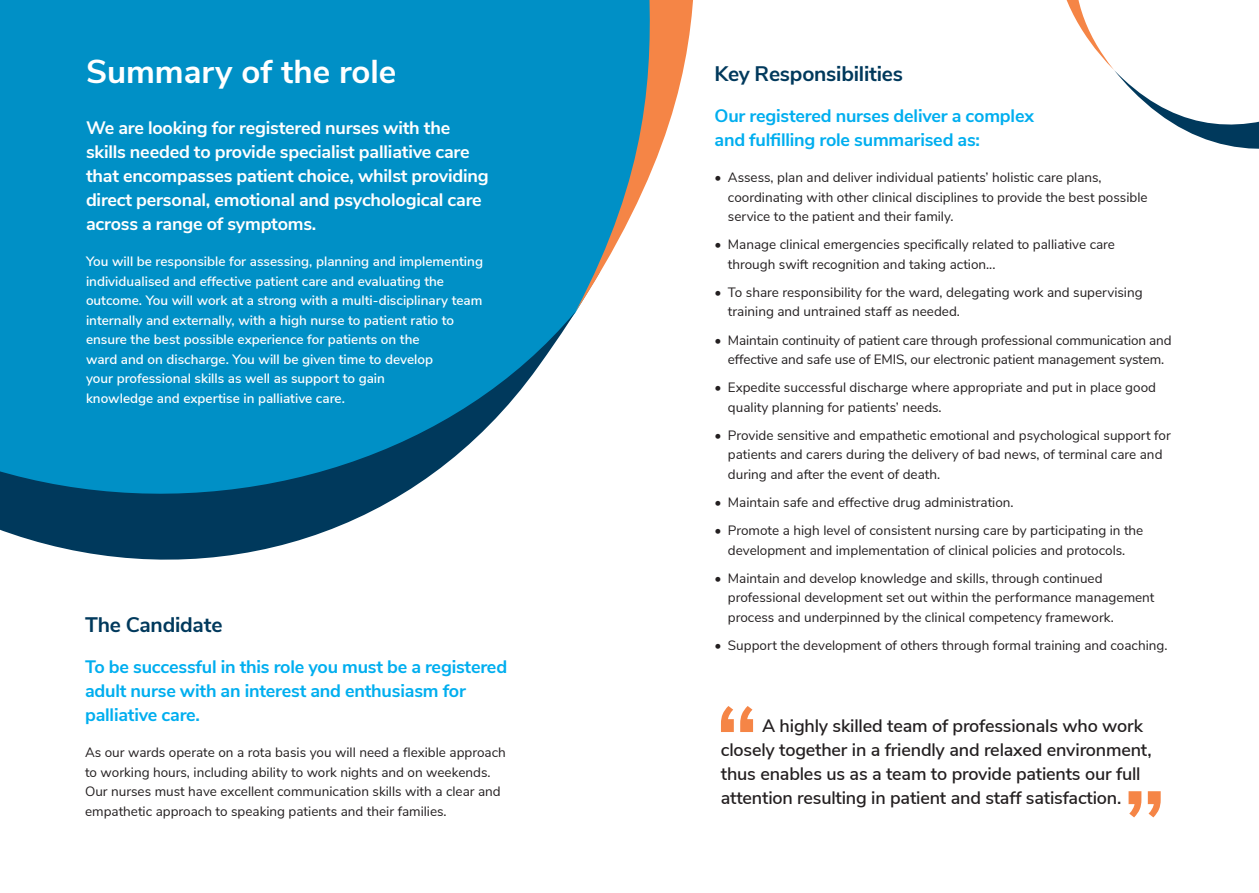
<style>
.page{position:relative;width:1259px;height:893px;background:#fff}
.page>*{position:absolute;margin:0;border:0;box-sizing:border-box;transform-origin:0 0}
.t1{font:600 108.15px "Nunito Sans";color:#f58546}
.t2{font:700 33px "Nunito Sans";color:#fff}
.t3{font:700 21px "Nunito Sans";letter-spacing:-.01em;color:#00395c}
.t4{font:700 18px/24px "Nunito Sans";letter-spacing:-.01em;color:#fff}
.t5{font:600 18px/24px "Nunito Sans";letter-spacing:-.01em;color:#231f20}
.t6{font:700 18px/24px "Nunito Sans";letter-spacing:-.01em;color:#00aeef}
.t7{font:13.5px/19.5px "Nunito Sans";color:#231f20}
.t8{font:600 13.5px/19.5px "Nunito Sans";color:#fff}
</style>
<div class="page">
<svg style="left:576px;top:0;width:117px;height:311px"></svg>
<svg style="left:0;top:0;width:576px;height:560px;background:#1791c1"></svg>
<svg style="left:1114px;top:70px;width:145px;height:79px"></svg>
<svg style="left:1066px;top:0;width:48px;height:70px"></svg>
<h2 class="t2" style="left:86px;top:58px;width:312px">Summary of the role</h2>
<h3 class="t4" style="left:86px;top:117px;width:404px">We are looking for registered nurses with the skills needed to provide specialist palliative care that encompasses patient choice, whilst providing direct personal, emotional and psychological care across a range of symptoms.</h3>
<p class="t8" style="left:86px;top:253px;width:398px">You will be responsible for assessing, planning and implementing individualised and effective patient care and evaluating the outcome. You will work at a strong with a multi-disciplinary team internally and externally, with a high nurse to patient ratio to ensure the best possible experience for patients on the<br>ward and on discharge. You will be given time to develop<br>your professional skills as well as support to gain<br>knowledge and expertise in palliative care.</p>
<h3 class="t3" style="left:85px;top:616px;width:139px">The Candidate</h3>
<h3 class="t6" style="left:85px;top:656px;width:423px">To be successful in this role you must be a registered adult nurse with an interest and enthusiasm for palliative care.</h3>
<p class="t7" style="left:85px;top:742px;width:422px">As our wards operate on a rota basis you will need a flexible approach to working hours, including ability to work nights and on weekends.<br>Our nurses must have excellent communication skills with a clear and empathetic approach to speaking patients and their families.</p>
<h3 class="t3" style="left:714px;top:65px;width:190px">Key Responsibilities</h3>
<h3 class="t6" style="left:714px;top:105px;width:321px">Our registered nurses deliver a complex and fulfilling role summarised as:</h3>
<p class="t7" style="left:728px;top:169px;width:421px;text-indent:-13px">• Assess, plan and deliver individual patients’ holistic care plans, coordinating with other clinical disciplines to provide the best possible service to the patient and their family.</p>
<p class="t7" style="left:728px;top:236px;width:388px;text-indent:-13px">• Manage clinical emergencies specifically related to palliative care through swift recognition and taking action...</p>
<p class="t7" style="left:728px;top:283px;width:416px;text-indent:-13px">• To share responsibility for the ward, delegating work and supervising training and untrained staff as needed.</p>
<p class="t7" style="left:714px;top:331px;width:458px;text-align:center">• Maintain continuity of patient care through professional communication and effective and safe use of EMIS, our electronic patient management system.</p>
<p class="t7" style="left:728px;top:379px;width:429px;text-indent:-13px">• Expedite successful discharge where appropriate and put in place good quality planning for patients’ needs.</p>
<p class="t7" style="left:728px;top:426px;width:444px;text-indent:-13px">• Provide sensitive and empathetic emotional and psychological support for patients and carers during the delivery of bad news, of terminal care and during and after the event of death.</p>
<p class="t7" style="left:714px;top:493px;width:300px">• Maintain safe and effective drug administration.</p>
<p class="t7" style="left:714px;top:521px;width:430px;text-align:center">• Promote a high level of consistent nursing care by participating in the development and implementation of clinical policies and protocols.</p>
<p class="t7" style="left:728px;top:569px;width:428px;text-indent:-13px">• Maintain and develop knowledge and skills, through continued professional development set out within the performance management process and underpinned by the clinical competency framework.</p>
<p class="t7" style="left:714px;top:636px;width:454px">• Support the development of others through formal training and coaching.</p>
<h1 class="t1" style="left:714px;top:706px;width:46px">“</h1>
<h3 class="t5" style="left:721px;top:715px;width:432px;text-indent:41px">A highly skilled team of professionals who work closely together in a friendly and relaxed environment, thus enables us as a team to provide patients our full</h3>
<h3 class="t5" style="left:721px;top:787px;width:402px">attention resulting in patient and staff satisfaction.</h3>
<h1 class="t1" style="left:1122px;top:790px;width:46px">”</h1>
</div>
